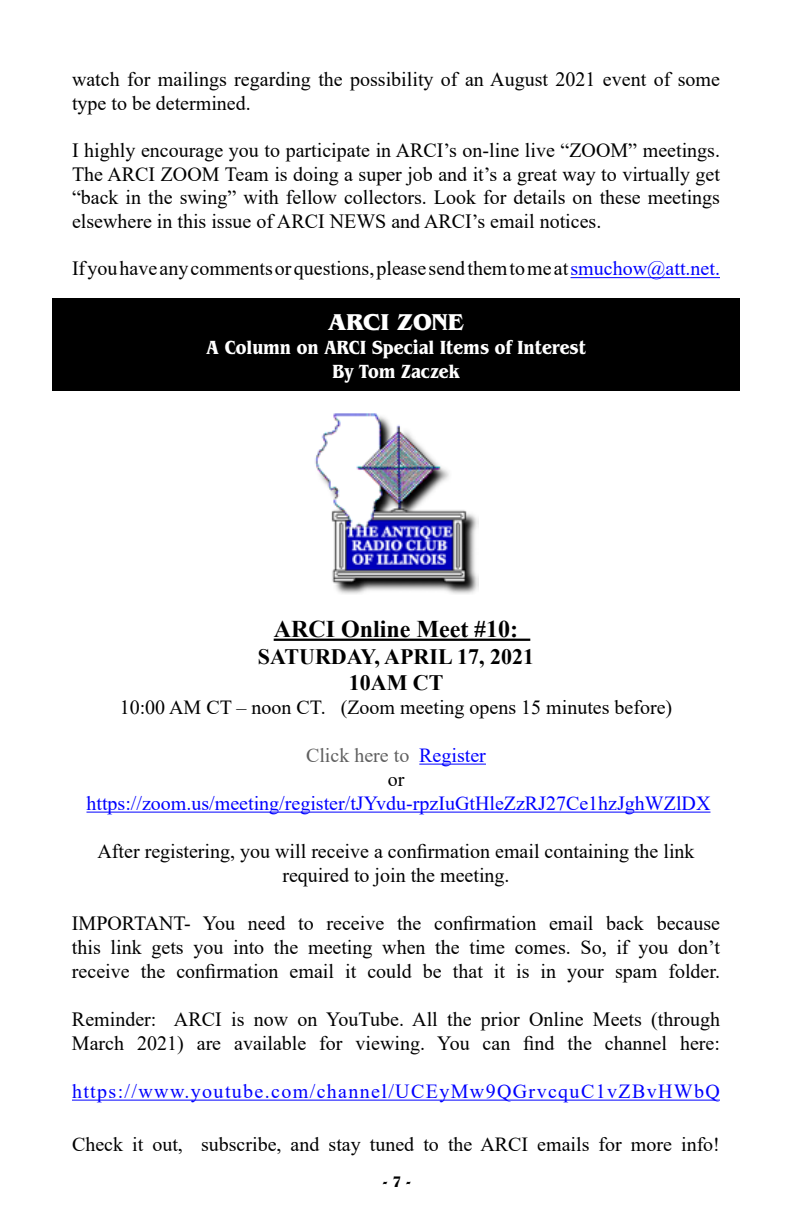
<style>
.page{position:relative;width:792px;height:1224px;background:#fff}
.page>*{position:absolute;margin:0;border:0;box-sizing:border-box;transform-origin:0 0}
.t1{font:700 24px "Times New Roman";color:#000}
.t2{font:700 24px "Benguiat Pro ITC";letter-spacing:.005em;color:#fff}
.t3{font:700 22px/26.4px "Times New Roman";color:#000;text-align:center}
.t4{font:20.2px/23.6px "Times New Roman";color:#000}
.t5{font:20px "Times New Roman";color:#000}
.t6{font:20px/24px "Times New Roman";color:#00f;text-align:center}
.t7{font:20px "Times New Roman";letter-spacing:.07em;color:#00f}
.t8{font:700 condensed 20px/24px "Benguiat Pro ITC";color:#fff;text-align:center}
.t9{font:700 condensed 16px "Benguiat Pro ITC";color:#000}
.s1{font-size:20px;color:#00f}
.s2{color:#606060}
.s3{color:#000}
</style>
<div class="page">
<div style="left:52px;top:298px;width:688px;height:92px;background:#000"></div>
<hr style="left:570px;top:277px;width:150px;height:1px;background:#00f">
<hr style="left:274px;top:639px;width:256px;height:2px;background:#000">
<hr style="left:419px;top:764px;width:67px;height:1px;background:#00f">
<hr style="left:87px;top:812px;width:623px;height:1px;background:#00f">
<hr style="left:72px;top:1100px;width:648px;height:1px;background:#00f">
<img style="left:315px;top:413px;width:164px;height:181px">
<p class="t4" style="left:72px;top:67px;width:650px">watch for mailings regarding the possibility of an August 2021 event of some type to be determined.</p>
<p class="t4" style="left:72px;top:138px;width:650px;text-align:justify">I highly encourage you to participate in ARCI’s on-line live “ZOOM” meetings.<br>The ARCI ZOOM Team is doing a super job and it’s a great way to virtually get “back in the swing” with fellow collectors. Look for details on these meetings elsewhere in this issue of ARCI NEWS and ARCI’s email notices.</p>
<p class="t4" style="left:72px;top:256px;width:650px">If you have any comments or questions, please send them to me at <span class="s1">smuchow@att.net.</span></p>
<p class="t2" style="left:328px;top:308px;width:138px">ARCI ZONE</p>
<p class="t8" style="left:206px;top:335px;width:381px">A Column on ARCI Special Items of Interest<br>By Tom Zaczek</p>
<p class="t1" style="left:274px;top:612px;width:246px">ARCI Online Meet #10:</p>
<p class="t3" style="left:258px;top:642px;width:278px">SATURDAY, APRIL 17, 2021<br>10AM CT</p>
<p class="t5" style="left:120px;top:693px;width:554px">10:00 AM CT – noon CT. (Zoom meeting opens 15 minutes before)</p>
<p class="t6" style="left:87px;top:743px;width:626px"><span class="s2">Click here to</span> Register<br><span class="s3">or </span>https://zoom.us/meeting/register/tJYvdu-rpzIuGtHleZzRJ27Ce1hzJghWZlDX</p>
<p class="t4" style="left:97px;top:839px;width:599px;text-align:center">After registering, you will receive a confirmation email containing the link required to join the meeting.</p>
<p class="t4" style="left:72px;top:911px;width:650px;text-align:justify">IMPORTANT- You need to receive the confirmation email back because this link gets you into the meeting when the time comes. So, if you don’t receive the confirmation email it could be that it is in your spam folder.</p>
<p class="t4" style="left:72px;top:1007px;width:650px">Reminder: ARCI is now on YouTube. All the prior Online Meets (through<br>March 2021) are available for viewing. You can find the channel here:</p>
<p class="t7" style="left:72px;top:1077px;width:649px">https://www.youtube.com/channel/UCEyMw9QGrvcquC1vZBvHWbQ</p>
<p class="t5" style="left:72px;top:1130px;width:649px">Check it out, subscribe, and stay tuned to the ARCI emails for more info!</p>
<p class="t9" style="left:382px;top:1173px;width:30px">- 7 -</p>
</div>
